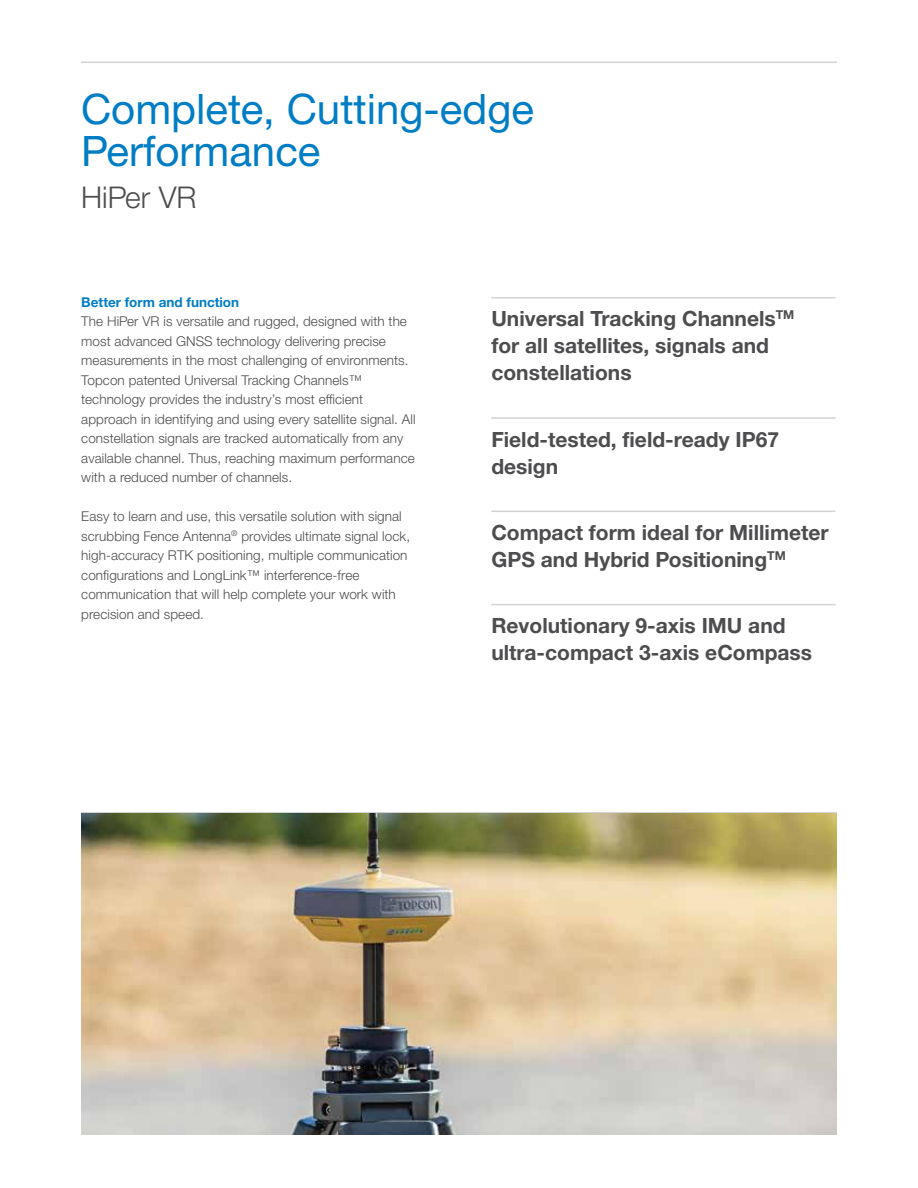
<style>
.page{position:relative;width:918px;height:1188px;background:#fff}
.page>*{position:absolute;margin:0;border:0;box-sizing:border-box;transform-origin:0 0}
.t1{font:42px/42px "Helvetica Neue LTW1 G";color:#007dc5}
.t2{font:300 30px "Helvetica Neue LTW1 G";color:#4d4d4f}
.t3{font:700 21px/27px "Helvetica Neue LTW1 G";color:#4d4d4f}
.t4{font:300 13.5px/19.5px "Helvetica Neue LTW1 G";letter-spacing:.005em;color:#4d4d4f}
.t5{font:700 13.5px "Helvetica Neue LTW1 G";color:#007dc5}
</style>
<div class="page">
<hr style="left:81px;top:62px;width:756px;height:1px;background:#d1d3d4">
<hr style="left:491px;top:297px;width:345px;height:1px;background:#d1d3d4">
<hr style="left:491px;top:417px;width:345px;height:2px;background:#d1d3d4">
<hr style="left:491px;top:511px;width:345px;height:1px;background:#d1d3d4">
<hr style="left:491px;top:604px;width:345px;height:1px;background:#d1d3d4">
<img style="left:81px;top:814px;width:756px;height:320px">
<h1 class="t1" style="left:81px;top:87px;width:455px">Complete, Cutting-edge<br>Performance</h1>
<h2 class="t2" style="left:81px;top:179px;width:117px">HiPer VR</h2>
<p class="t5" style="left:81px;top:294px;width:159px">Better form and function</p>
<p class="t4" style="left:81px;top:312px;width:336px">The HiPer VR is versatile and rugged, designed with the most advanced GNSS technology delivering precise measurements in the most challenging of environments.<br>Topcon patented Universal Tracking Channels™️ technology provides the industry’s most efficient approach in identifying and using every satellite signal. All constellation signals are tracked automatically from any available channel. Thus, reaching maximum performance with a reduced number of channels.</p>
<p class="t4" style="left:81px;top:506px;width:330px">Easy to learn and use, this versatile solution with signal scrubbing Fence Antenna<sup>®</sup> provides ultimate signal lock, high-accuracy RTK positioning, multiple communication configurations and LongLink™️ interference-free communication that will help complete your work with precision and speed.</p>
<h3 class="t3" style="left:491px;top:305px;width:305px">Universal Tracking Channels<sup>TM </sup>for all satellites, signals and constellations</h3>
<h3 class="t3" style="left:491px;top:425px;width:289px">Field-tested, field-ready IP67 design</h3>
<h3 class="t3" style="left:491px;top:519px;width:339px">Compact form ideal for Millimeter<br>GPS and Hybrid Positioning<sup>TM</sup></h3>
<h3 class="t3" style="left:491px;top:612px;width:322px">Revolutionary 9-axis IMU and ultra-compact 3-axis eCompass</h3>
</div>
